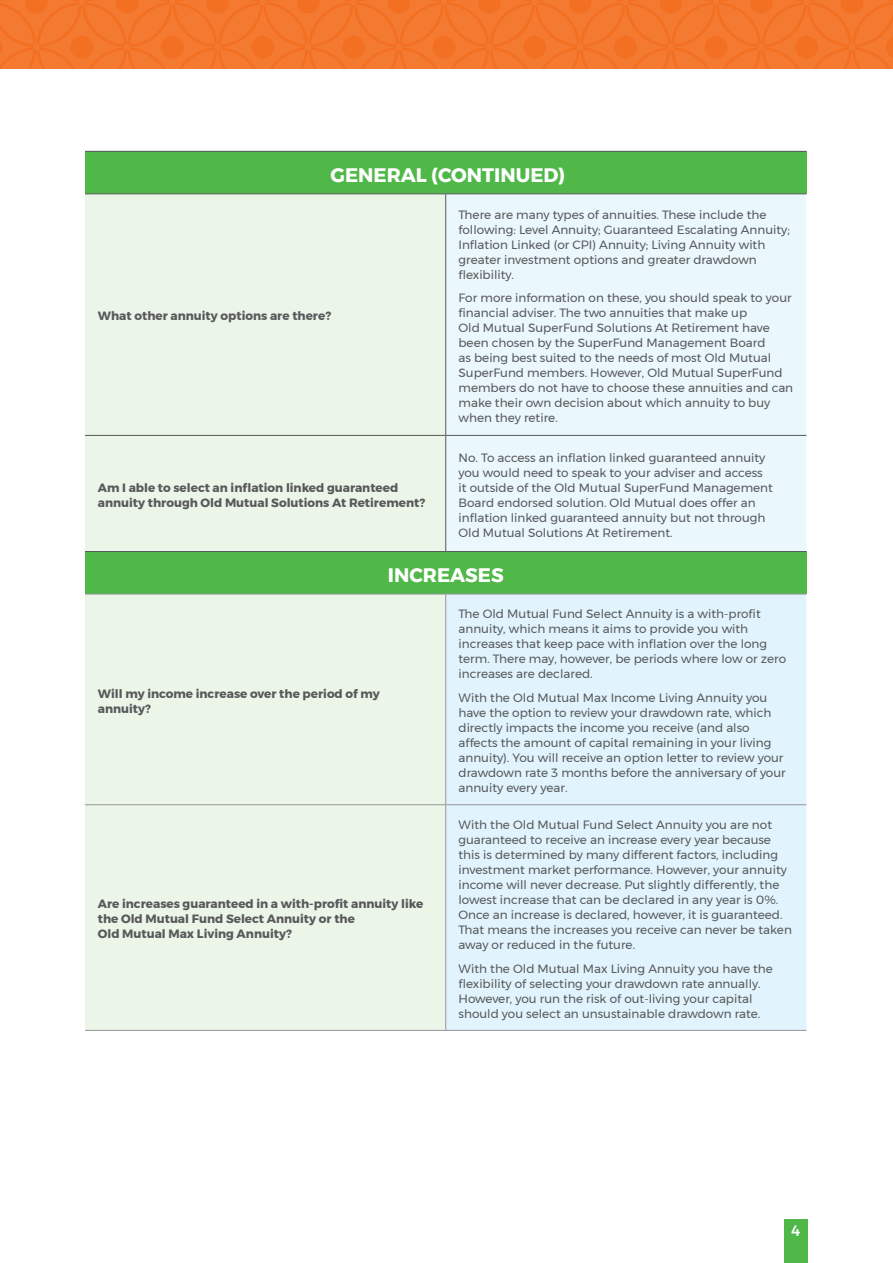
<style>
.page{position:relative;width:893px;height:1263px;background:#fff}
.page>*{position:absolute;margin:0;border:0;box-sizing:border-box;transform-origin:0 0}
.t1{font:700 19.5px "Montserrat";color:#fff}
.t2{font:500 15px "Montserrat";color:#fff}
.t3{font:12px/15px "Montserrat";color:#58595b}
.t4{font:700 12px/15px "Montserrat";color:#58595b}
</style>
<div class="page">
<div style="left:784px;top:1219px;width:24px;height:44px;background:#50b848"></div>
<svg style="left:0;top:0;width:893px;height:69px;background:#f3762c"></svg>
<svg style="left:719px;top:50px;width:39px;height:19px"></svg>
<svg style="left:719px;top:5px;width:39px;height:39px;background:#f3772d"></svg>
<svg style="left:764px;top:50px;width:85px;height:19px;background:#f3772d"></svg>
<svg style="left:764px;top:5px;width:85px;height:39px;background:#f3772d"></svg>
<svg style="left:855px;top:50px;width:38px;height:19px"></svg>
<svg style="left:855px;top:5px;width:38px;height:39px"></svg>
<div style="left:85px;top:151px;width:721px;height:43px;background:#50b848"></div>
<div style="left:85px;top:194px;width:360px;height:836px;background:#ebf5e8"></div>
<div style="left:446px;top:194px;width:360px;height:357px;background:#eaf7fc"></div>
<div style="left:85px;top:551px;width:721px;height:43px;background:#50b848"></div>
<div style="left:446px;top:595px;width:360px;height:435px;background:#e1f4fd"></div>
<hr style="left:85px;top:151px;width:361px;height:1px;background:#58595b">
<hr style="left:446px;top:151px;width:360px;height:1px;background:#58595b">
<hr style="left:85px;top:193px;width:361px;height:1px;background:#58595b">
<hr style="left:446px;top:193px;width:360px;height:1px;background:#58595b">
<hr style="left:85px;top:435px;width:361px;height:1px;background:#58595b">
<hr style="left:446px;top:435px;width:360px;height:1px;background:#58595b">
<hr style="left:445px;top:194px;width:1px;height:241px;background:#58595b">
<hr style="left:445px;top:436px;width:1px;height:115px;background:#58595b">
<hr style="left:85px;top:551px;width:361px;height:1px;background:#58595b">
<hr style="left:446px;top:551px;width:360px;height:1px;background:#58595b">
<hr style="left:85px;top:594px;width:361px;height:1px;background:#939598">
<hr style="left:446px;top:594px;width:360px;height:1px;background:#939598">
<hr style="left:445px;top:594px;width:1px;height:210px;background:#939598">
<hr style="left:85px;top:804px;width:361px;height:1px;background:#939598">
<hr style="left:446px;top:804px;width:360px;height:1px;background:#939598">
<hr style="left:445px;top:805px;width:1px;height:225px;background:#939598">
<hr style="left:85px;top:1030px;width:361px;height:1px;background:#939598">
<hr style="left:446px;top:1030px;width:360px;height:1px;background:#939598">
<h1 class="t1" style="left:331px;top:159px;width:236px">GENERAL (CONTINUED)</h1>
<p class="t4" style="left:98px;top:309px;width:235px">What other annuity options are there?</p>
<p class="t3" style="left:458px;top:207px;width:333px">There are many types of annuities. These include the following: Level Annuity; Guaranteed Escalating Annuity; Inflation Linked (or CPI) Annuity; Living Annuity with greater investment options and greater drawdown flexibility.</p>
<p class="t3" style="left:458px;top:290px;width:336px">For more information on these, you should speak to your financial adviser. The two annuities that make up<br>Old Mutual SuperFund Solutions At Retirement have been chosen by the SuperFund Management Board<br>as being best suited to the needs of most Old Mutual SuperFund members. However, Old Mutual SuperFund members do not have to choose these annuities and can make their own decision about which annuity to buy when they retire.</p>
<p class="t3" style="left:458px;top:450px;width:316px">No. To access an inflation linked guaranteed annuity you would need to speak to your adviser and access it outside of the Old Mutual SuperFund Management Board endorsed solution. Old Mutual does offer an inflation linked guaranteed annuity but not through Old Mutual Solutions At Retirement.</p>
<h1 class="t1" style="left:388px;top:560px;width:117px">INCREASES</h1>
<p class="t4" style="left:98px;top:480px;width:329px">Am I able to select an inflation linked guaranteed annuity through Old Mutual Solutions At Retirement?</p>
<p class="t4" style="left:98px;top:686px;width:284px">Will my income increase over the period of my annuity?</p>
<p class="t4" style="left:98px;top:897px;width:327px">Are increases guaranteed in a with-profit annuity like the Old Mutual Fund Select Annuity or the<br>Old Mutual Max Living Annuity?</p>
<p class="t3" style="left:458px;top:606px;width:329px">The Old Mutual Fund Select Annuity is a with-profit annuity, which means it aims to provide you with increases that keep pace with inflation over the long term. There may, however, be periods where low or zero increases are declared.</p>
<p class="t3" style="left:458px;top:690px;width:329px">With the Old Mutual Max Income Living Annuity you have the option to review your drawdown rate, which directly impacts the income you receive (and also affects the amount of capital remaining in your living annuity). You will receive an option letter to review your drawdown rate 3 months before the anniversary of your annuity every year.</p>
<p class="t3" style="left:458px;top:817px;width:335px">With the Old Mutual Fund Select Annuity you are not guaranteed to receive an increase every year because this is determined by many different factors, including investment market performance. However, your annuity income will never decrease. Put slightly differently, the lowest increase that can be declared in any year is 0%.<br>Once an increase is declared, however, it is guaranteed.<br>That means the increases you receive can never be taken away or reduced in the future.</p>
<p class="t3" style="left:458px;top:961px;width:316px">With the Old Mutual Max Living Annuity you have the flexibility of selecting your drawdown rate annually.<br>However, you run the risk of out-living your capital should you select an unsustainable drawdown rate.</p>
<p class="t2" style="left:791px;top:1219px;width:10px">4</p>
</div>
